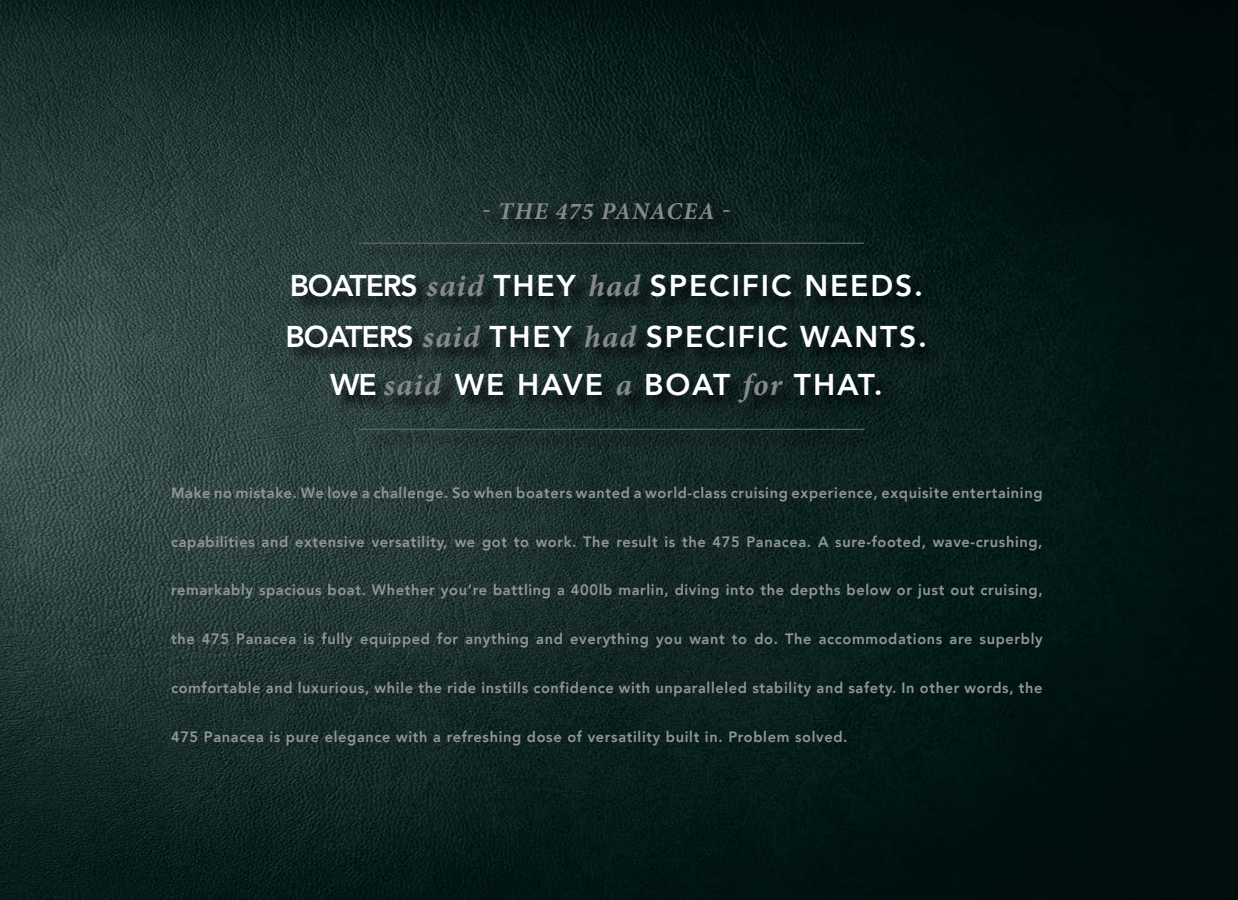
<style>
.page{position:relative;width:1238px;height:900px;background:#fff}
.page>*{position:absolute;margin:0;border:0;box-sizing:border-box;transform-origin:0 0}
.t1{font:800 30px/49.6px "Avenir";letter-spacing:.06em;color:#fff;text-align:center}
.t2{font:italic 700 24.12px "Minion Pro";letter-spacing:.05em;color:#86888a}
.t3{font:800 15px "Avenir";letter-spacing:.045em;color:#939598}
.s1{font-family:"Minion Pro";font-weight:700;font-style:italic;font-size:31.25px;color:#86888a}
</style>
<div class="page">
<img style="left:0;top:0;width:1238px;height:900px">
<div style="left:290px;top:205px;width:651px;height:242px;background:#000;opacity:.75"></div>
<hr style="left:359px;top:243px;width:505px;height:1px;background:#636466">
<hr style="left:358px;top:429px;width:506px;height:1px;background:#636466">
<h2 class="t2" style="left:482px;top:194px;width:249px">- THE 475 PANACEA -</h2>
<h1 class="t1" style="left:285px;top:260px;width:643px">BOATERS <span class="s1">said</span> THEY <span class="s1">had</span> SPECIFIC NEEDS.<br>BOATERS <span class="s1">said</span> THEY <span class="s1">had</span> SPECIFIC WANTS.<br>WE <span class="s1">said</span> WE HAVE <span class="s1">a</span> BOAT <span class="s1">for</span> THAT.</h1>
<p class="t3" style="left:171px;top:481px;width:873px">Make no mistake. We love a challenge. So when boaters wanted a world-class cruising experience, exquisite entertaining</p>
<p class="t3" style="left:171px;top:530px;width:873px">capabilities and extensive versatility, we got to work. The result is the 475 Panacea. A sure-footed, wave-crushing,</p>
<p class="t3" style="left:171px;top:578px;width:873px">remarkably spacious boat. Whether you’re battling a 400lb marlin, diving into the depths below or just out cruising,</p>
<p class="t3" style="left:171px;top:627px;width:873px">the 475 Panacea is fully equipped for anything and everything you want to do. The accommodations are superbly</p>
<p class="t3" style="left:171px;top:676px;width:873px">comfortable and luxurious, while the ride instills confidence with unparalleled stability and safety. In other words, the</p>
<p class="t3" style="left:171px;top:725px;width:678px">475 Panacea is pure elegance with a refreshing dose of versatility built in. Problem solved.</p>
</div>
